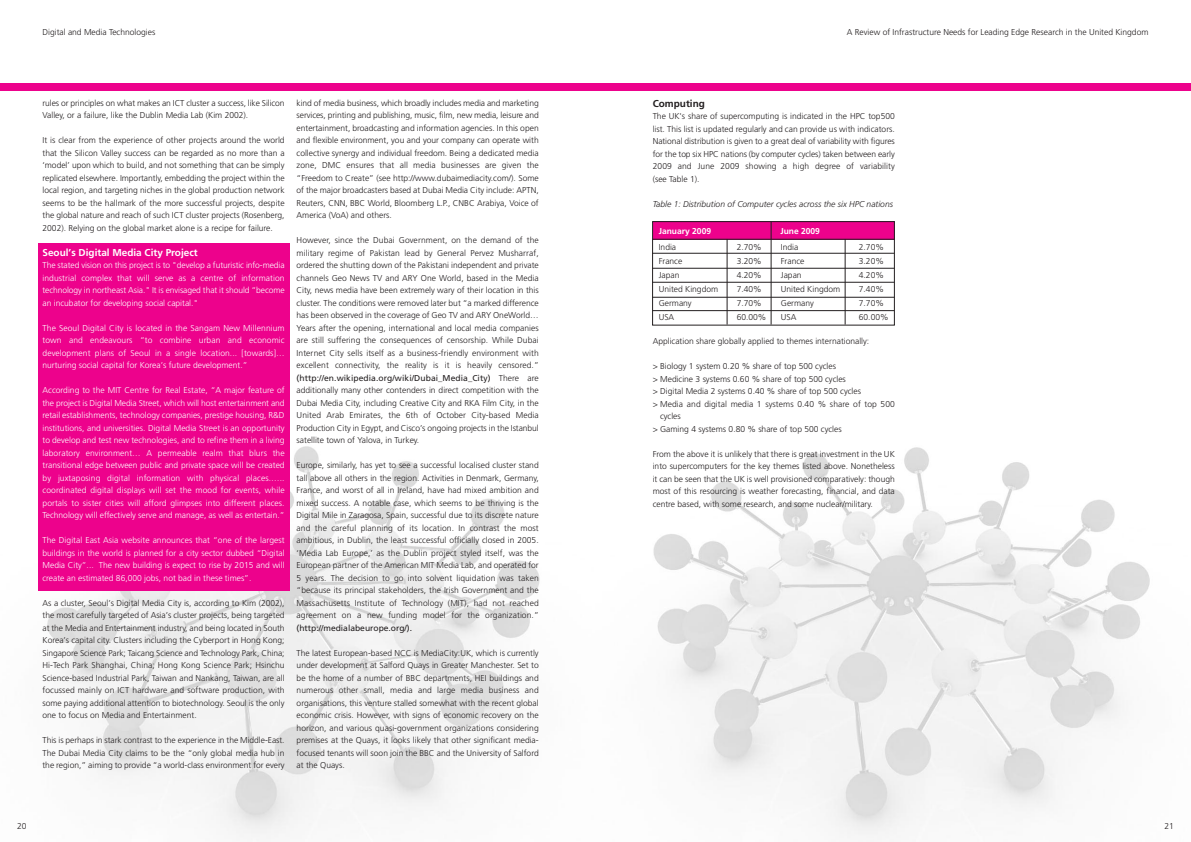
<style>
.page{position:relative;width:1191px;height:842px;background:#fff}
.page>*{position:absolute;margin:0;border:0;box-sizing:border-box;transform-origin:0 0}
.t1{font:700 10px "Frutiger";color:#fff}
.t2{font:700 10px "Frutiger";color:#231f20}
.t3{font:300 8.5px/12.5px "Frutiger";color:#231f20;text-align:justify}
.t4{font:300 8.5px/12.5px "Frutiger";color:#fff;text-align:justify}
.t5{font:italic 300 8.5px "Frutiger";color:#231f20}
.t6{font:8.5px "Frutiger";color:#231f20}
.t7{font:700 8.5px "Frutiger";color:#fff}
.s1{font-weight:400}
</style>
<div class="page">
<div style="left:652px;top:221px;width:242px;height:18px;background:#ed028c"></div>
<div style="left:596px;top:84px;width:594px;height:7px;background:#ed028c"></div>
<div style="left:0;top:84px;width:596px;height:7px;background:#ed028c"></div>
<img style="left:38px;top:371px;width:502px;height:463px">
<svg style="left:653px;top:447px;width:497px;height:388px;fill:#f4f4f4"></svg>
<div style="left:652px;top:221px;width:242px;height:104px;border:1px solid #231f20"></div>
<hr style="left:652px;top:239px;width:242px;height:1px;background:#231f20">
<hr style="left:652px;top:253px;width:242px;height:1px;background:#231f20">
<hr style="left:652px;top:268px;width:242px;height:1px;background:#231f20">
<hr style="left:652px;top:282px;width:242px;height:1px;background:#231f20">
<hr style="left:652px;top:297px;width:242px;height:1px;background:#231f20">
<hr style="left:652px;top:310px;width:242px;height:1px;background:#231f20">
<hr style="left:771px;top:221px;width:1px;height:104px;background:#231f20">
<hr style="left:727px;top:239px;width:1px;height:86px;background:#231f20">
<hr style="left:845px;top:239px;width:1px;height:86px;background:#231f20">
<div style="left:39px;top:243px;width:251px;height:347px;background:#ed028c"></div>
<p class="t3" style="left:43px;top:26px;width:114px">Digital and Media Technologies</p>
<p class="t3" style="left:846px;top:26px;width:303px">A Review of Infrastructure Needs for Leading Edge Research in the United Kingdom</p>
<p class="t3" style="left:43px;top:96px;width:244px">rules or principles on what makes an ICT cluster a success, like Silicon<br>Valley, or a failure, like the Dublin Media Lab (Kim 2002).</p>
<p class="t3" style="left:43px;top:134px;width:244px">It is clear from the experience of other projects around the world that the Silicon Valley success can be regarded as no more than a ‘model’ upon which to build, and not something that can be simply replicated elsewhere. Importantly, embedding the project within the local region, and targeting niches in the global production network seems to be the hallmark of the more successful projects, despite the global nature and reach of such ICT cluster projects (Rosenberg, 2002). Relying on the global market alone is a recipe for failure.</p>
<p class="t1" style="left:43px;top:246px;width:157px">Seoul’s Digital Media City Project</p>
<p class="t4" style="left:43px;top:259px;width:244px">The stated vision on this project is to "develop a futuristic info-media industrial complex that will serve as a centre of information technology in northeast Asia." It is envisaged that it should “become an incubator for developing social capital."</p>
<p class="t4" style="left:43px;top:321px;width:244px">The Seoul Digital City is located in the Sangam New Millennium town and endeavours “to combine urban and economic development plans of Seoul in a single location... [towards]… nurturing social capital for Korea’s future development.”</p>
<p class="t4" style="left:43px;top:384px;width:244px">According to the MIT Centre for Real Estate, “A major feature of the project is Digital Media Street, which will host entertainment and retail establishments, technology companies, prestige housing, R&amp;D institutions, and universities. Digital Media Street is an opportunity to develop and test new technologies, and to refine them in a living laboratory environment… A permeable realm that blurs the transitional edge between public and private space will be created by juxtaposing digital information with physical places.….. coordinated digital displays will set the mood for events, while portals to sister cities will afford glimpses into different places.<br>Technology will effectively serve and manage, as well as entertain.”</p>
<p class="t4" style="left:43px;top:534px;width:244px">The Digital East Asia website announces that “one of the largest buildings in the world is planned for a city sector dubbed “Digital Media City”... The new building is expect to rise by 2015 and will create an estimated 86,000 jobs, not bad in these times”.</p>
<p class="t3" style="left:42px;top:596px;width:244px">As a cluster, Seoul’s Digital Media City is, according to Kim (2002), the most carefully targeted of Asia’s cluster projects, being targeted at the Media and Entertainment industry, and being located in South Korea’s capital city. Clusters including the Cyberport in Hong Kong; Singapore Science Park; Taicang Science and Technology Park, China; Hi-Tech Park Shanghai, China; Hong Kong Science Park; Hsinchu Science-based Industrial Park, Taiwan and Nankang, Taiwan, are all focussed mainly on ICT hardware and software production, with some paying additional attention to biotechnology. Seoul is the only one to focus on Media and Entertainment.</p>
<p class="t3" style="left:42px;top:734px;width:244px">This is perhaps in stark contrast to the experience in the Middle-East.<br>The Dubai Media City claims to be the “only global media hub in the region,” aiming to provide “a world-class environment for every</p>
<p class="t3" style="left:297px;top:96px;width:244px">kind of media business, which broadly includes media and marketing services, printing and publishing, music, film, new media, leisure and entertainment, broadcasting and information agencies. In this open and flexible environment, you and your company can operate with collective synergy and individual freedom. Being a dedicated media zone, DMC ensures that all media businesses are given the “Freedom to Create” (see http://www.dubaimediacity.com/). Some of the major broadcasters based at Dubai Media City include: APTN, Reuters, CNN, BBC World, Bloomberg L.P., CNBC Arabiya, Voice of America (VoA) and others.</p>
<p class="t3" style="left:297px;top:234px;width:244px">However, since the Dubai Government, on the demand of the military regime of Pakistan lead by General Pervez Musharraf, ordered the shutting down of the Pakistani independent and private channels Geo News TV and ARY One World, based in the Media City, news media have been extremely wary of their location in this cluster. The conditions were removed later but “a marked difference has been observed in the coverage of Geo TV and ARY OneWorld… Years after the opening, international and local media companies are still suffering the consequences of censorship. While Dubai Internet City sells itself as a business-friendly environment with excellent connectivity, the reality is it is heavily censored.” <span class="s1">(http://en.wikipedia.org/wiki/Dubai_Media_City)</span> There are additionally many other contenders in direct competition with the Dubai Media City, including Creative City and RKA Film City, in the United Arab Emirates, the 6th of October City-based Media Production City in Egypt, and Cisco’s ongoing projects in the Istanbul satellite town of Yalova, in Turkey.</p>
<p class="t3" style="left:297px;top:459px;width:244px">Europe, similarly, has yet to see a successful localised cluster stand tall above all others in the region. Activities in Denmark, Germany, France, and worst of all in Ireland, have had mixed ambition and mixed success. A notable case, which seems to be thriving is the Digital Mile in Zaragosa, Spain, successful due to its discrete nature and the careful planning of its location. In contrast the most ambitious, in Dublin, the least successful officially closed in 2005. ‘Media Lab Europe,’ as the Dublin project styled itself, was the European partner of the American MIT Media Lab, and operated for 5 years. The decision to go into solvent liquidation was taken “because its principal stakeholders, the Irish Government and the Massachusetts Institute of Technology (MIT), had not reached agreement on a new funding model for the organization.”</p>
<p class="t6" style="left:297px;top:623px;width:117px">(http://medialabeurope.org/).</p>
<p class="t3" style="left:297px;top:646px;width:244px">The latest European-based NCC is MediaCity:UK, which is currently under development at Salford Quays in Greater Manchester. Set to be the home of a number of BBC departments, HEI buildings and numerous other small, media and large media business and organisations, this venture stalled somewhat with the recent global economic crisis. However, with signs of economic recovery on the horizon, and various quasi-government organizations considering premises at the Quays, it looks likely that other significant media&shy;focused tenants will soon join the BBC and the University of Salford at the Quays.</p>
<p class="t2" style="left:652px;top:97px;width:54px">Computing</p>
<p class="t3" style="left:652px;top:110px;width:244px">The UK's share of supercomputing is indicated in the HPC top500 list. This list is updated regularly and can provide us with indicators.<br>National distribution is given to a great deal of variability with figures for the top six HPC nations (by computer cycles) taken between early 2009 and June 2009 showing a high degree of variability (see Table 1).</p>
<p class="t5" style="left:652px;top:199px;width:242px">Table 1: Distribution of Computer cycles across the six HPC nations</p>
<p class="t7" style="left:658px;top:226px;width:54px">January 2009</p>
<p class="t7" style="left:780px;top:226px;width:41px">June 2009</p>
<p class="t3" style="left:658px;top:240px;width:61px;line-height:14px;text-align:left">India<br>France<br>Japan<br>United Kingdom<br>Germany<br>USA</p>
<p class="t3" style="left:736px;top:240px;width:31px;line-height:14px;text-align:left">2.70%<br>3.20%<br>4.20%<br>7.40%<br>7.70%<br>60.00%</p>
<p class="t3" style="left:781px;top:240px;width:61px;line-height:14px;text-align:left">India<br>France<br>Japan<br>United Kingdom<br>Germany<br>USA</p>
<p class="t3" style="left:859px;top:240px;width:31px;line-height:14px;text-align:left">2.70%<br>3.20%<br>4.20%<br>7.40%<br>7.70%<br>60.00%</p>
<p class="t3" style="left:652px;top:335px;width:218px">Application share globally applied to themes internationally:</p>
<p class="t3" style="left:652px;top:360px;width:185px">&gt; Biology 1 system 0.20 % share of top 500 cycles</p>
<p class="t3" style="left:652px;top:373px;width:195px">&gt; Medicine 3 systems 0.60 % share of top 500 cycles</p>
<p class="t3" style="left:652px;top:385px;width:210px">&gt; Digital Media 2 systems 0.40 % share of top 500 cycles</p>
<p class="t3" style="left:652px;top:398px;width:244px">&gt; Media and digital media 1 systems 0.40 % share of top 500</p>
<p class="t3" style="left:660px;top:410px;width:22px">cycles</p>
<p class="t3" style="left:652px;top:423px;width:190px">&gt; Gaming 4 systems 0.80 % share of top 500 cycles</p>
<p class="t3" style="left:652px;top:448px;width:244px">From the above it is unlikely that there is great investment in the UK into supercomputers for the key themes listed above. Nonetheless it can be seen that the UK is well provisioned comparatively: though most of this resourcing is weather forecasting, financial, and data centre based, with some research, and some nuclear/military.</p>
<p class="t3" style="left:17px;top:820px;width:11px">20</p>
<p class="t3" style="left:1164px;top:820px;width:11px">21</p>
</div>
